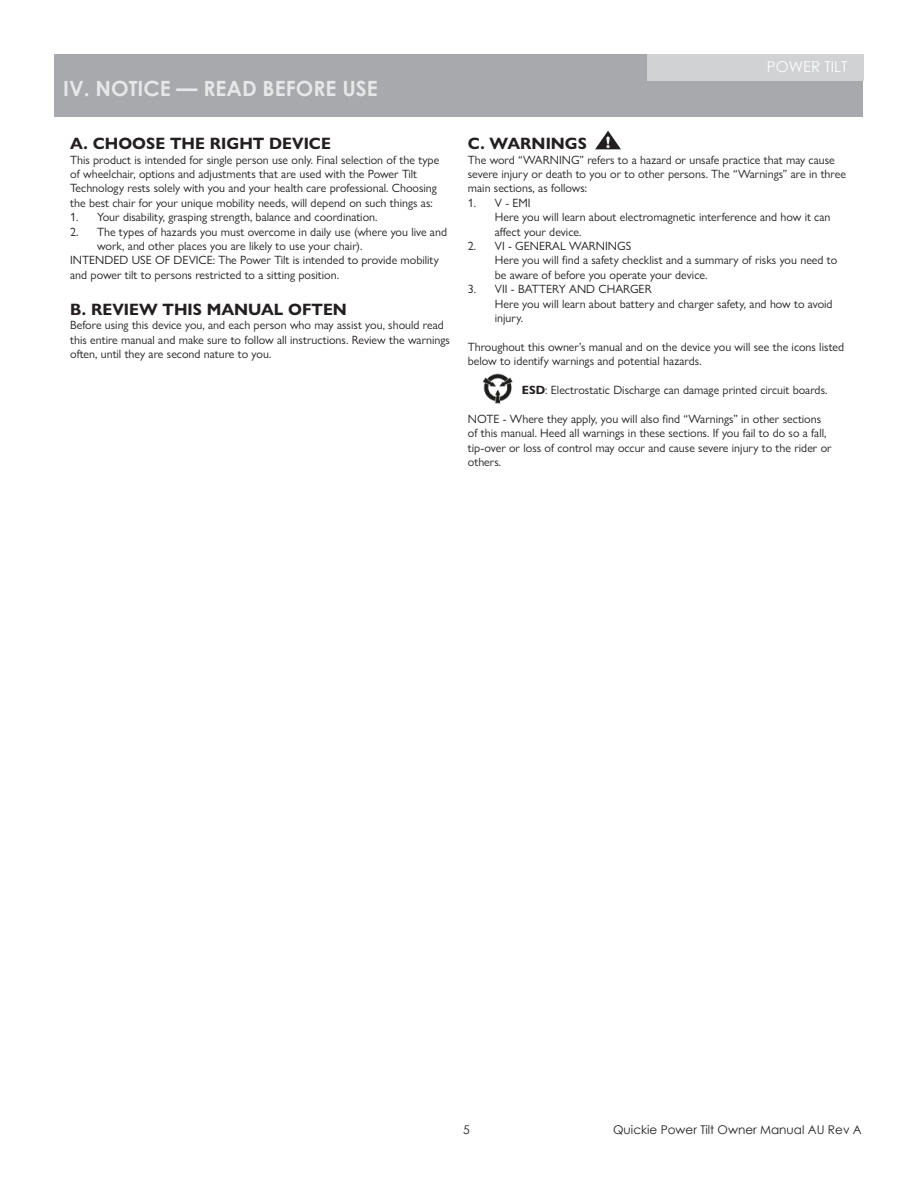
<style>
.page{position:relative;width:918px;height:1188px;background:#fff}
.page>*{position:absolute;margin:0;border:0;box-sizing:border-box;transform-origin:0 0}
.t1{font:700 21px "Century Gothic";color:#e6e7e9}
.t2{font:700 16.5px "Gill Sans Nova";color:#231f20}
.t3{font:15px "Century Gothic";color:#fcfcfc}
.t4{font:12px/14.4px "Gill Sans Nova";color:#231f20}
.t5{font:12px "Century Gothic";color:#231f20}
.s1{font-weight:700}
</style>
<div class="page">
<div style="left:54px;top:54px;width:808px;height:63px;background:#a8a9ad"></div>
<div style="left:647px;top:54px;width:217px;height:26px;background:#d1d2d4"></div>
<svg style="left:595px;top:131px;width:26px;height:18px"></svg>
<img style="left:482px;top:373px;width:31px;height:31px">
<p class="t1" style="left:63px;top:72px;width:316px">IV. NOTICE — READ BEFORE USE</p>
<p class="t2" style="left:70px;top:133px;width:262px">A. CHOOSE THE RIGHT DEVICE</p>
<p class="t4" style="left:70px;top:152px;width:371px">This product is intended for single person use only. Final selection of the type of wheelchair, options and adjustments that are used with the Power Tilt Technology rests solely with you and your health care professional. Choosing the best chair for your unique mobility needs, will depend on such things as:</p>
<p class="t4" style="left:70px;top:210px;width:309px">1. Your disability, grasping strength, balance and coordination.</p>
<p class="t4" style="left:97px;top:224px;width:351px;text-indent:-27px">2. The types of hazards you must overcome in daily use (where you live and work, and other places you are likely to use your chair).</p>
<p class="t4" style="left:70px;top:253px;width:370px">INTENDED USE OF DEVICE: The Power Tilt is intended to provide mobility and power tilt to persons restricted to a sitting position.</p>
<p class="t2" style="left:70px;top:299px;width:278px">B. REVIEW THIS MANUAL OFTEN</p>
<p class="t4" style="left:70px;top:318px;width:381px">Before using this device you, and each person who may assist you, should read this entire manual and make sure to follow all instructions. Review the warnings often, until they are second nature to you.</p>
<p class="t3" style="left:767px;top:56px;width:82px">POWER TILT</p>
<p class="t2" style="left:468px;top:133px;width:121px">C. WARNINGS</p>
<p class="t4" style="left:468px;top:152px;width:380px">The word “WARNING” refers to a hazard or unsafe practice that may cause severe injury or death to you or to other persons. The “Warnings” are in three main sections, as follows:</p>
<p class="t4" style="left:495px;top:195px;width:337px;text-indent:-27px">1. V - EMI<br>Here you will learn about electromagnetic interference and how it can affect your device.</p>
<p class="t4" style="left:495px;top:239px;width:344px;text-indent:-27px">2. VI - GENERAL WARNINGS<br>Here you will find a safety checklist and a summary of risks you need to be aware of before you operate your device.</p>
<p class="t4" style="left:495px;top:282px;width:339px;text-indent:-27px">3. VII - BATTERY AND CHARGER<br>Here you will learn about battery and charger safety, and how to avoid injury.</p>
<p class="t4" style="left:468px;top:339px;width:378px">Throughout this owner’s manual and on the device you will see the icons listed below to identify warnings and potential hazards.</p>
<p class="t4" style="left:522px;top:383px;width:307px"><span class="s1">ESD</span>: Electrostatic Discharge can damage printed circuit boards.</p>
<p class="t4" style="left:468px;top:411px;width:365px">NOTE - Where they apply, you will also find “Warnings” in other sections of this manual. Heed all warnings in these sections. If you fail to do so a fall, tip-over or loss of control may occur and cause severe injury to the rider or others.</p>
<p class="t5" style="left:463px;top:1121px;width:8px">5</p>
<p class="t5" style="left:613px;top:1121px;width:250px">Quickie Power Tilt Owner Manual AU Rev A</p>
</div>
